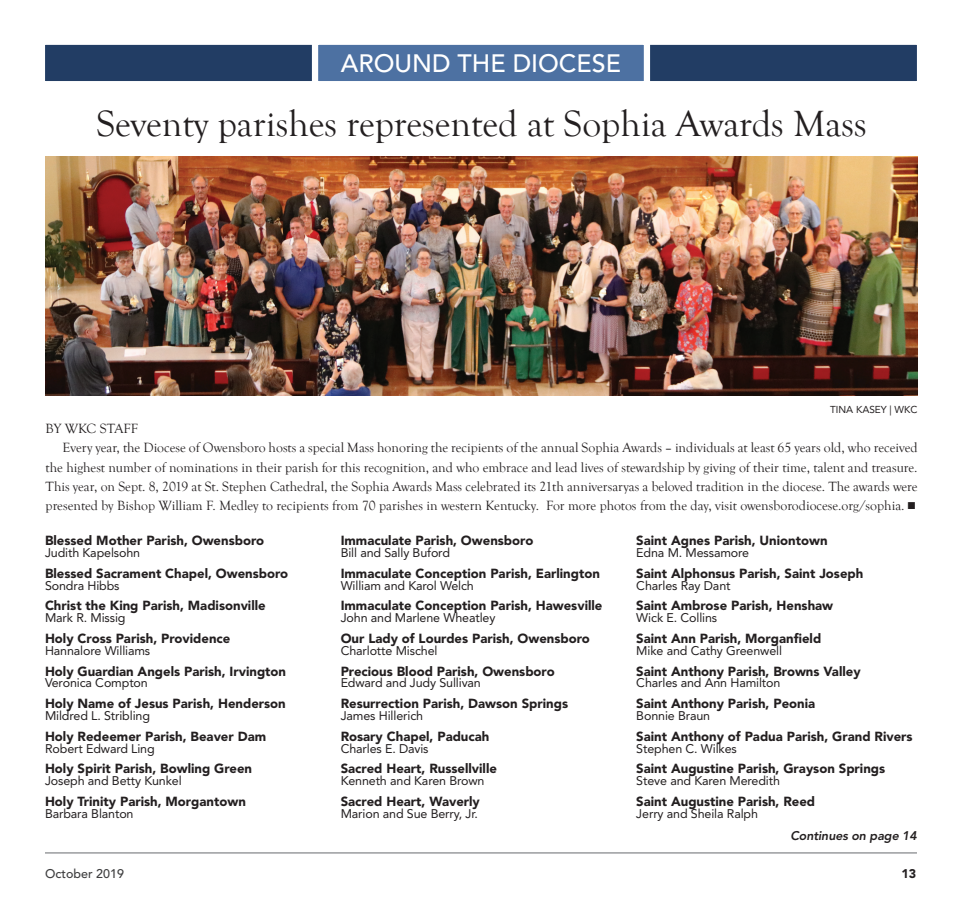
<style>
.page{position:relative;width:962px;height:923px;background:#fff}
.page>*{position:absolute;margin:0;border:0;box-sizing:border-box;transform-origin:0 0}
.t1{font:37.5px "Goudy Old Style T";color:#231f20}
.t2{font:500 25px "Avenir LT Std";color:#fff}
.t3{font:13.75px "Goudy Old Style T";color:#231f20}
.t4{font:900 13.12px "Avenir LT Std";color:#231f20}
.t5{font:12.5px "Avenir LT Std";letter-spacing:-.01em;color:#231f20}
.t6{font:italic 800 12.5px "Avenir LT Std";letter-spacing:-.01em;color:#231f20}
.t7{font:500 12.5px "Avenir LT Std";color:#3e3e3f}
.t8{font:900 12.5px "Avenir LT Std";color:#231f20}
.t9{font:10px "Avenir LT Std";color:#231f20}
</style>
<div class="page">
<hr style="left:45px;top:852px;width:872px;height:1px;background:#939598">
<div style="left:45px;top:44px;width:872px;height:37px;background:#223d64"></div>
<svg style="left:309px;top:44px;width:344px;height:37px;background:#5678a6"></svg>
<img style="left:46px;top:157px;width:872px;height:238px">
<h2 class="t2" style="left:341px;top:49px;width:282px">AROUND THE DIOCESE</h2>
<h1 class="t1" style="left:96px;top:103px;width:772px">Seventy parishes represented at Sophia Awards Mass</h1>
<p class="t9" style="left:830px;top:404px;width:89px">TINA KASEY | WKC</p>
<p class="t3" style="left:46px;top:420px;width:94px">BY WKC STAFF</p>
<p class="t3" style="left:63px;top:440px;width:857px">Every year, the Diocese of Owensboro hosts a special Mass honoring the recipients of the annual Sophia Awards – individuals at least 65 years old, who received</p>
<p class="t3" style="left:46px;top:459px;width:873px">the highest number of nominations in their parish for this recognition, and who embrace and lead lives of stewardship by giving of their time, talent and treasure.</p>
<p class="t3" style="left:46px;top:479px;width:873px">This year, on Sept. 8, 2019 at St. Stephen Cathedral, the Sophia Awards Mass celebrated its 21th anniversaryas a beloved tradition in the diocese. The awards were</p>
<p class="t3" style="left:46px;top:498px;width:871px">presented by Bishop William F. Medley to recipients from 70 parishes in western Kentucky. For more photos from the day, visit owensborodiocese.org/sophia. ■</p>
<p class="t4" style="left:45px;top:533px;width:221px">Blessed Mother Parish, Owensboro</p>
<p class="t5" style="left:45px;top:545px;width:97px">Judith Kapelsohn</p>
<p class="t4" style="left:45px;top:565px;width:245px">Blessed Sacrament Chapel, Owensboro</p>
<p class="t5" style="left:45px;top:578px;width:76px">Sondra Hibbs</p>
<p class="t4" style="left:45px;top:598px;width:222px">Christ the King Parish, Madisonville</p>
<p class="t5" style="left:45px;top:610px;width:82px">Mark R. Missig</p>
<p class="t4" style="left:45px;top:630px;width:187px">Holy Cross Parish, Providence</p>
<p class="t5" style="left:45px;top:643px;width:107px">Hannalore Williams</p>
<p class="t4" style="left:45px;top:663px;width:243px">Holy Guardian Angels Parish, Irvington</p>
<p class="t5" style="left:45px;top:675px;width:104px">Veronica Compton</p>
<p class="t4" style="left:45px;top:695px;width:242px">Holy Name of Jesus Parish, Henderson</p>
<p class="t5" style="left:45px;top:708px;width:107px">Mildred L. Stribling</p>
<p class="t4" style="left:45px;top:728px;width:223px">Holy Redeemer Parish, Beaver Dam</p>
<p class="t5" style="left:45px;top:740px;width:111px">Robert Edward Ling</p>
<p class="t4" style="left:45px;top:760px;width:209px">Holy Spirit Parish, Bowling Green</p>
<p class="t5" style="left:45px;top:773px;width:138px">Joseph and Betty Kunkel</p>
<p class="t4" style="left:45px;top:793px;width:202px">Holy Trinity Parish, Morgantown</p>
<p class="t5" style="left:45px;top:806px;width:90px">Barbara Blanton</p>
<p class="t4" style="left:341px;top:533px;width:194px">Immaculate Parish, Owensboro</p>
<p class="t5" style="left:341px;top:545px;width:111px">Bill and Sally Buford</p>
<p class="t4" style="left:341px;top:565px;width:261px">Immaculate Conception Parish, Earlington</p>
<p class="t5" style="left:341px;top:578px;width:135px">William and Karol Welch</p>
<p class="t4" style="left:341px;top:598px;width:263px">Immaculate Conception Parish, Hawesville</p>
<p class="t5" style="left:341px;top:610px;width:156px">John and Marlene Wheatley</p>
<p class="t4" style="left:341px;top:630px;width:251px">Our Lady of Lourdes Parish, Owensboro</p>
<p class="t5" style="left:341px;top:643px;width:98px">Charlotte Mischel</p>
<p class="t4" style="left:341px;top:663px;width:216px">Precious Blood Parish, Owensboro</p>
<p class="t5" style="left:341px;top:675px;width:142px">Edward and Judy Sullivan</p>
<p class="t4" style="left:341px;top:695px;width:229px">Resurrection Parish, Dawson Springs</p>
<p class="t5" style="left:341px;top:708px;width:84px">James Hillerich</p>
<p class="t4" style="left:341px;top:728px;width:150px">Rosary Chapel, Paducah</p>
<p class="t5" style="left:341px;top:740px;width:89px">Charles E. Davis</p>
<p class="t4" style="left:341px;top:760px;width:158px">Sacred Heart, Russellville</p>
<p class="t5" style="left:341px;top:773px;width:145px">Kenneth and Karen Brown</p>
<p class="t4" style="left:341px;top:793px;width:141px">Sacred Heart, Waverly</p>
<p class="t5" style="left:341px;top:806px;width:139px">Marion and Sue Berry, Jr.</p>
<p class="t4" style="left:636px;top:533px;width:193px">Saint Agnes Parish, Uniontown</p>
<p class="t5" style="left:636px;top:545px;width:114px">Edna M. Messamore</p>
<p class="t4" style="left:636px;top:565px;width:228px">Saint Alphonsus Parish, Saint Joseph</p>
<p class="t5" style="left:636px;top:578px;width:96px">Charles Ray Dant</p>
<p class="t4" style="left:636px;top:598px;width:198px">Saint Ambrose Parish, Henshaw</p>
<p class="t5" style="left:636px;top:610px;width:82px">Wick E. Collins</p>
<p class="t4" style="left:636px;top:630px;width:186px">Saint Ann Parish, Morganfield</p>
<p class="t5" style="left:636px;top:643px;width:147px">Mike and Cathy Greenwell</p>
<p class="t4" style="left:636px;top:663px;width:226px">Saint Anthony Parish, Browns Valley</p>
<p class="t5" style="left:636px;top:675px;width:146px">Charles and Ann Hamilton</p>
<p class="t4" style="left:636px;top:695px;width:180px">Saint Anthony Parish, Peonia</p>
<p class="t5" style="left:636px;top:708px;width:75px">Bonnie Braun</p>
<p class="t4" style="left:636px;top:728px;width:278px">Saint Anthony of Padua Parish, Grand Rivers</p>
<p class="t5" style="left:636px;top:740px;width:102px">Stephen C. Wilkes</p>
<p class="t4" style="left:636px;top:760px;width:250px">Saint Augustine Parish, Grayson Springs</p>
<p class="t5" style="left:636px;top:773px;width:145px">Steve and Karen Meredith</p>
<p class="t4" style="left:636px;top:793px;width:180px">Saint Augustine Parish, Reed</p>
<p class="t5" style="left:636px;top:806px;width:123px">Jerry and Sheila Ralph</p>
<p class="t6" style="left:790px;top:828px;width:128px">Continues on page 14</p>
<p class="t7" style="left:45px;top:866px;width:80px">October 2019</p>
<p class="t8" style="left:901px;top:866px;width:16px">13</p>
</div>
